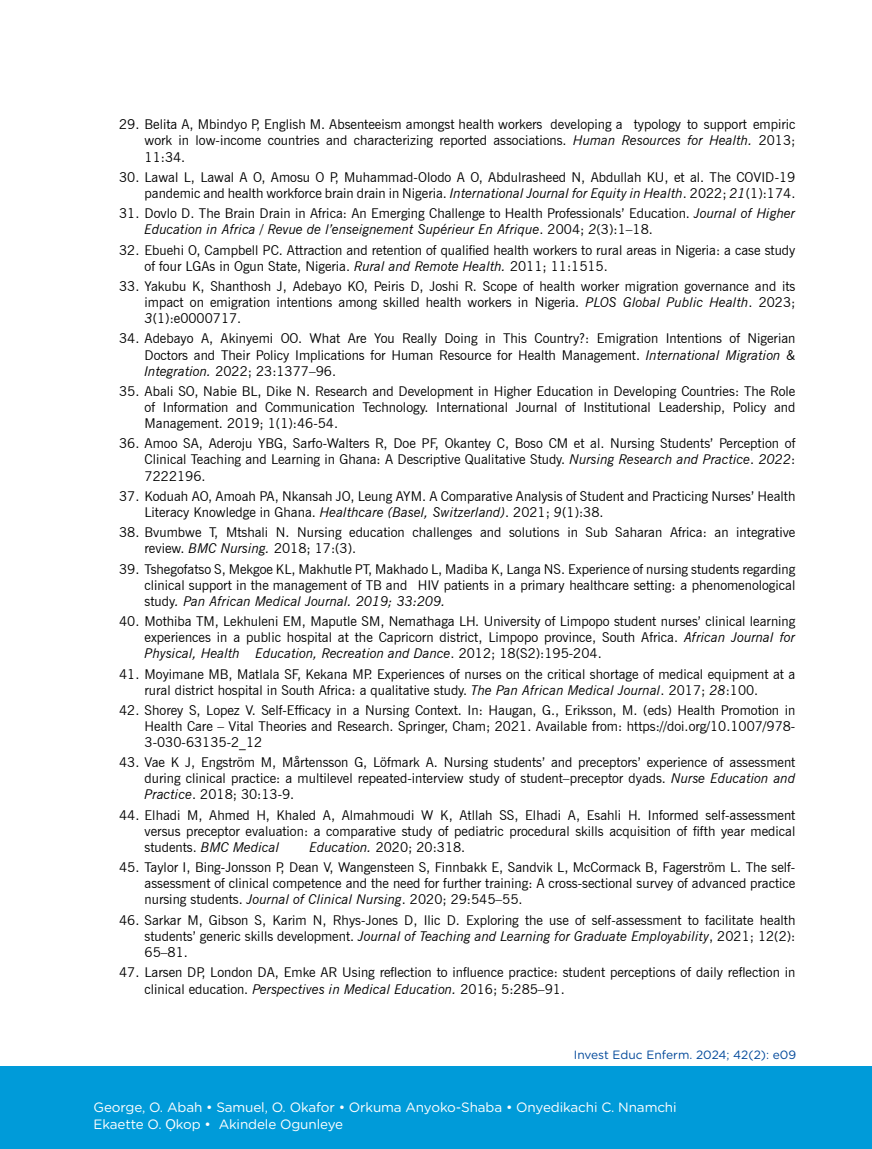
<style>
.page{position:relative;width:872px;height:1149px;background:#fff}
.page>*{position:absolute;margin:0;border:0;box-sizing:border-box;transform-origin:0 0}
.t1{font:13.5px/16px "News Gothic BT";color:#000;text-align:justify}
.t2{font:13.5px/16.2px "Gotham Rounded";letter-spacing:-.01em;color:#fff}
.t3{font:12px "Gotham Rounded";color:#00489a}
.s1{font-style:italic}
.s2{font-family:"Arial"}
</style>
<div class="page">
<div style="left:0;top:1065px;width:872px;height:83px;background:#009bd9"></div>
<p class="t1" style="left:145px;top:116px;width:652px;text-indent:-26px">29. Belita A, Mbindyo P, English M. Absenteeism amongst health workers developing a typology to support empiric work in low-income countries and characterizing reported associations. <span class="s1">Human Resources for Health.</span> 2013; 11:34.</p>
<p class="t1" style="left:119px;top:169px;width:678px;text-align:right">30. Lawal L, Lawal A O, Amosu O P, Muhammad-Olodo A O, Abdulrasheed N, Abdullah KU, et al. The COVID-19 pandemic and health workforce brain drain in Nigeria. <span class="s1">International Journal for Equity in Health</span>. 2022; <span class="s1">21</span>(1):174.</p>
<p class="t1" style="left:145px;top:205px;width:652px;text-indent:-26px">31. Dovlo D. The Brain Drain in Africa: An Emerging Challenge to Health Professionals’ Education. <span class="s1">Journal of Higher<br>Education in Africa / Revue de l’enseignement Supérieur En Afrique</span>. 2004; <span class="s1">2</span>(3):1–18.</p>
<p class="t1" style="left:145px;top:242px;width:652px;text-indent:-26px">32. Ebuehi O, Campbell PC. Attraction and retention of qualified health workers to rural areas in Nigeria: a case study of four LGAs in Ogun State, Nigeria. <span class="s1">Rural and Remote Health.</span> 2011; 11:1515.</p>
<p class="t1" style="left:145px;top:278px;width:652px;text-indent:-26px">33. Yakubu K, Shanthosh J, Adebayo KO, Peiris D, Joshi R. Scope of health worker migration governance and its impact on emigration intentions among skilled health workers in Nigeria. <span class="s1">PLOS Global Public Health</span>. 2023; <span class="s1">3</span>(1):e0000717.</p>
<p class="t1" style="left:145px;top:330px;width:652px;text-indent:-26px">34. Adebayo A, Akinyemi OO. What Are You Really Doing in This Country?: Emigration Intentions of Nigerian Doctors and Their Policy Implications for Human Resource for Health Management. <span class="s1">International Migration &amp; Integration.</span> 2022; 23:1377–96.</p>
<p class="t1" style="left:145px;top:383px;width:652px;text-indent:-26px">35. Abali SO, Nabie BL, Dike N. Research and Development in Higher Education in Developing Countries: The Role of Information and Communication Technology. International Journal of Institutional Leadership, Policy and Management. 2019; 1(1):46-54.</p>
<p class="t1" style="left:145px;top:435px;width:652px;text-indent:-26px">36. Amoo SA, Aderoju YBG, Sarfo-Walters R, Doe PF, Okantey C, Boso CM et al. Nursing Students’ Perception of Clinical Teaching and Learning in Ghana: A Descriptive Qualitative Study. <span class="s1">Nursing Research and Practice</span>. <span class="s1">2022</span>:<br>7222196.</p>
<p class="t1" style="left:145px;top:488px;width:652px;text-indent:-26px">37. Koduah AO, Amoah PA, Nkansah JO, Leung AYM. A Comparative Analysis of Student and Practicing Nurses’ Health<br>Literacy Knowledge in Ghana. <span class="s1">Healthcare (Basel, Switzerland)</span>. 2021; <span class="s1">9</span>(1):38.</p>
<p class="t1" style="left:145px;top:524px;width:652px;text-indent:-26px">38. Bvumbwe T, Mtshali N. Nursing education challenges and solutions in Sub Saharan Africa: an integrative review. <span class="s1">BMC Nursing.</span> 2018; 17:(3).</p>
<p class="t1" style="left:145px;top:560px;width:652px;text-indent:-26px">39. Tshegofatso S, Mekgoe KL, Makhutle PT, Makhado L, Madiba K, Langa NS. Experience of nursing students regarding clinical support in the management of TB and HIV patients in a primary healthcare setting: a phenomenological study<span class="s1">. Pan African Medical Journal. 2019; 33:209.</span></p>
<p class="t1" style="left:145px;top:613px;width:652px;text-indent:-26px">40. Mothiba TM, Lekhuleni EM, Maputle SM, Nemathaga LH. University of Limpopo student nurses’ clinical learning experiences in a public hospital at the Capricorn district, Limpopo province, South Africa. <span class="s1">African Journal for Physical, Health Education, Recreation and Dance</span>. 2012; 18(S2):195-204.</p>
<p class="t1" style="left:145px;top:665px;width:652px;text-indent:-26px">41. Moyimane MB, Matlala SF, Kekana MP. Experiences of nurses on the critical shortage of medical equipment at a rural district hospital in South Africa: a qualitative study. <span class="s1">The Pan African Medical Journal</span>. 2017; <span class="s1">28</span>:100.</p>
<p class="t1" style="left:145px;top:701px;width:652px;text-indent:-26px">42. Shorey S, Lopez V. Self-Efficacy in a Nursing Context. In: Haugan, G., Eriksson, M. (eds) Health Promotion in Health Care – Vital Theories and Research. Springer, Cham; 2021. Available from: https://doi.org/10.1007/978- 3-030-63135-2_12</p>
<p class="t1" style="left:145px;top:754px;width:652px;text-indent:-26px">43. Vae K J, Engström M, Mårtensson G, Löfmark A. Nursing students’ and preceptors’ experience of assessment during clinical practice: a multilevel repeated-interview study of student–preceptor dyads. <span class="s1">Nurse Education and Practice</span>. 2018; 30:13-9.</p>
<p class="t1" style="left:145px;top:806px;width:652px;text-indent:-26px">44. Elhadi M, Ahmed H, Khaled A, Almahmoudi W K, Atllah SS, Elhadi A, Esahli H. Informed self-assessment versus preceptor evaluation: a comparative study of pediatric procedural skills acquisition of fifth year medical students. <span class="s1">BMC Medical</span></p>
<p class="t1" style="left:310px;top:838px;width:157px"><span class="s1">Education.</span> 2020; 20:318.</p>
<p class="t1" style="left:145px;top:859px;width:652px;text-indent:-26px">45. Taylor I, Bing-Jonsson P, Dean V, Wangensteen S, Finnbakk E, Sandvik L, McCormack B, Fagerström L. The self&shy;assessment of clinical competence and the need for further training: A cross-sectional survey of advanced practice nursing students. <span class="s1">Journal of Clinical Nursing</span>. 2020; 29:545–55.</p>
<p class="t1" style="left:145px;top:911px;width:652px;text-indent:-26px">46. Sarkar M, Gibson S, Karim N, Rhys-Jones D, Ilic D. Exploring the use of self-assessment to facilitate health students’ generic skills development. <span class="s1">Journal of Teaching and Learning for Graduate Employability</span>, 2021; 12(2):<br>65–81.</p>
<p class="t1" style="left:145px;top:964px;width:652px;text-indent:-26px">47. Larsen DP, London DA, Emke AR Using reflection to influence practice: student perceptions of daily reflection in clinical education. <span class="s1">Perspectives in Medical Education.</span> 2016; 5:285–91.</p>
<p class="t3" style="left:574px;top:1045px;width:224px">Invest Educ Enferm. 2024; 42(2): e09</p>
<p class="t2" style="left:94px;top:1098px;width:584px">George, O. Abah • Samuel, O. Okafor • Orkuma Anyoko-Shaba • Onyedikachi C. Nnamchi<br>Ekaette O. <span class="s2">Ọ</span>kop • Akindele Ogunleye</p>
</div>
